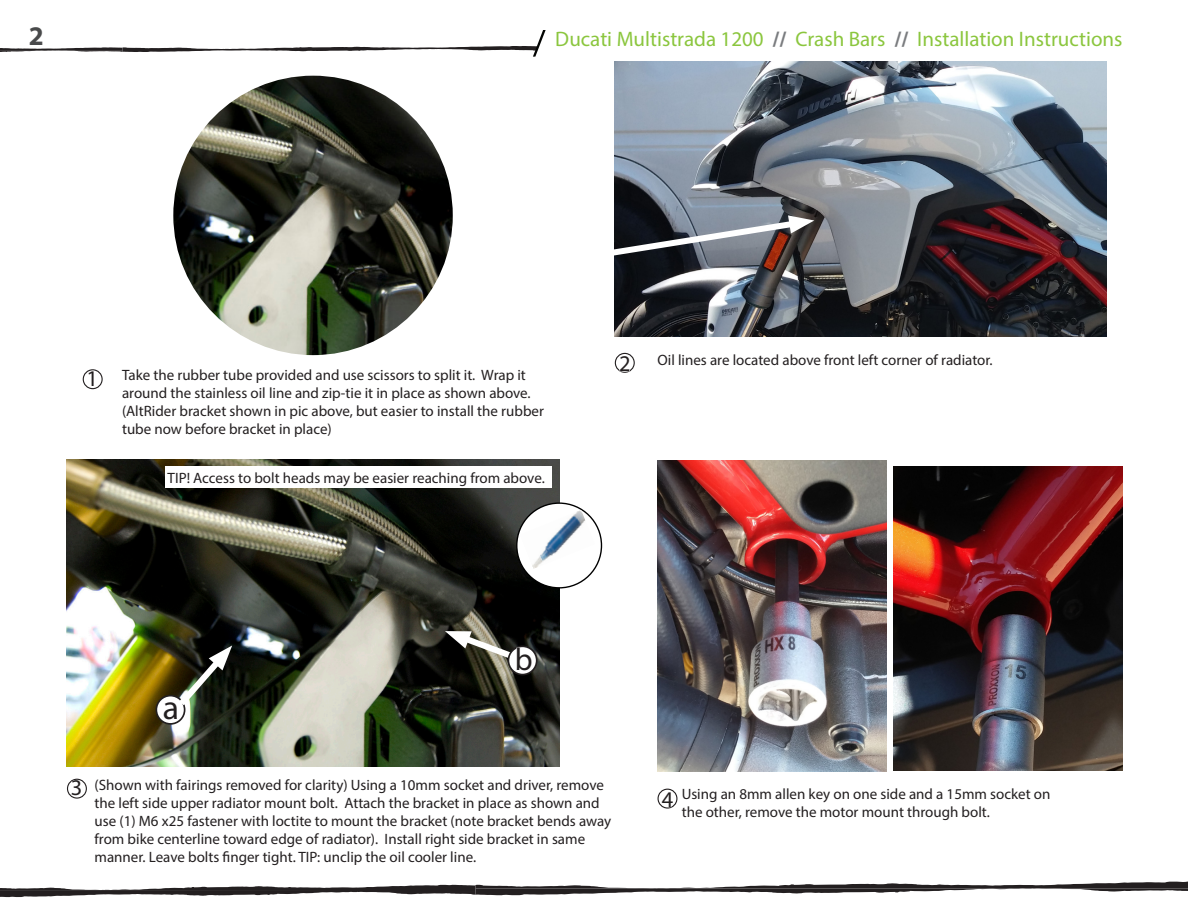
<style>
.page{position:relative;width:1188px;height:918px;background:#fff}
.page>*{position:absolute;margin:0;border:0;box-sizing:border-box;transform-origin:0 0}
.t1{font:33.75px "Myriad Pro";color:#231f20}
.t2{font:31.5px "Myriad Pro";color:#231f20}
.t3{font:700 27px "Myriad Pro";color:#494a4b}
.t4{font:22.5px "Myriad Pro";color:#231f20}
.t5{font:21px "Myriad Pro";color:#8bc63e}
.t6{font:15px/18px "Myriad Pro";color:#231f20}
.s1{font-weight:700;color:#7a7c7f}
</style>
<div class="page">
<img style="left:615px;top:62px;width:492px;height:274px">
<img style="left:169px;top:72px;width:288px;height:287px;border-radius:144px">
<div style="left:165px;top:67px;width:296px;height:296px;border:8px solid #fff;border-radius:50%"></div>
<img style="left:658px;top:460px;width:228px;height:311px">
<img style="left:893px;top:467px;width:229px;height:303px">
<img style="left:67px;top:459px;width:492px;height:308px">
<svg style="left:615px;top:353px;width:19px;height:19px"></svg>
<div style="left:615px;top:353px;width:20px;height:20px;border:1px solid #231f20;border-radius:50%"></div>
<svg style="left:618px;top:355px;width:13px;height:17px"></svg>
<svg style="left:83px;top:370px;width:19px;height:19px"></svg>
<div style="left:83px;top:369px;width:20px;height:20px;border:1px solid #231f20;border-radius:50%"></div>
<svg style="left:88px;top:371px;width:6px;height:16px"></svg>
<svg style="left:68px;top:779px;width:18px;height:19px"></svg>
<div style="left:67px;top:779px;width:20px;height:20px;border:1px solid #231f20;border-radius:50%"></div>
<svg style="left:71px;top:780px;width:11px;height:16px"></svg>
<svg style="left:156px;top:696px;width:29px;height:28px"></svg>
<div style="left:156px;top:695px;width:29px;height:30px;border:2px solid #231f20;border-radius:50%"></div>
<svg style="left:0;top:881px;width:1188px;height:16px"></svg>
<svg style="left:0;top:30px;width:546px;height:27px"></svg>
<svg style="left:658px;top:789px;width:19px;height:19px"></svg>
<div style="left:658px;top:789px;width:19px;height:20px;border:1px solid #231f20;border-radius:50%"></div>
<svg style="left:661px;top:789px;width:13px;height:19px"></svg>
<svg style="left:614px;top:215px;width:200px;height:66px;background:#646469"></svg>
<svg style="left:508px;top:646px;width:29px;height:29px"></svg>
<div style="left:508px;top:645px;width:30px;height:30px;border:2px solid #231f20;border-radius:50%"></div>
<svg style="left:445px;top:629px;width:88px;height:43px"></svg>
<svg style="left:163px;top:645px;width:69px;height:75px"></svg>
<svg style="left:165px;top:459px;width:381px;height:115px"></svg>
<div style="left:517px;top:503px;width:84px;height:85px;background:#fff;border-radius:50%"></div>
<img style="left:530px;top:510px;width:65px;height:51px">
<img style="left:520px;top:531px;width:24px;height:38px">
<h3 class="t3" style="left:29px;top:18px;width:16px">2</h3>
<p class="t5" style="left:555px;top:26px;width:569px">Ducati Multistrada 1200 <span class="s1">//</span> Crash Bars <span class="s1">//</span> Installation Instructions</p>
<p class="t4" style="left:87px;top:365px;width:13px">1</p>
<p class="t6" style="left:122px;top:366px;width:410px">Take the rubber tube provided and use scissors to split it. Wrap it around the stainless oil line and zip-tie it in place as shown above.</p>
<p class="t6" style="left:122px;top:402px;width:423px">(AltRider bracket shown in pic above, but easier to install the rubber tube now before bracket in place)</p>
<p class="t6" style="left:168px;top:469px;width:379px">TIP! Access to bolt heads may be easier reaching from above.</p>
<p class="t4" style="left:619px;top:349px;width:13px">2</p>
<p class="t6" style="left:658px;top:351px;width:337px">Oil lines are located above front left corner of radiator.</p>
<p class="t1" style="left:163px;top:686px;width:18px">a</p>
<p class="t2" style="left:515px;top:641px;width:19px">b</p>
<p class="t4" style="left:71px;top:774px;width:13px">3</p>
<p class="t6" style="left:95px;top:776px;width:518px">(Shown with fairings removed for clarity) Using a 10mm socket and driver, remove the left side upper radiator mount bolt. Attach the bracket in place as shown and use (1) M6 x25 fastener with loctite to mount the bracket (note bracket bends away from bike centerline toward edge of radiator). Install right side bracket in same manner. Leave bolts finger tight. TIP: unclip the oil cooler line.</p>
<p class="t4" style="left:662px;top:785px;width:13px">4</p>
<p class="t6" style="left:682px;top:785px;width:370px">Using an 8mm allen key on one side and a 15mm socket on the other, remove the motor mount through bolt.</p>
</div>
